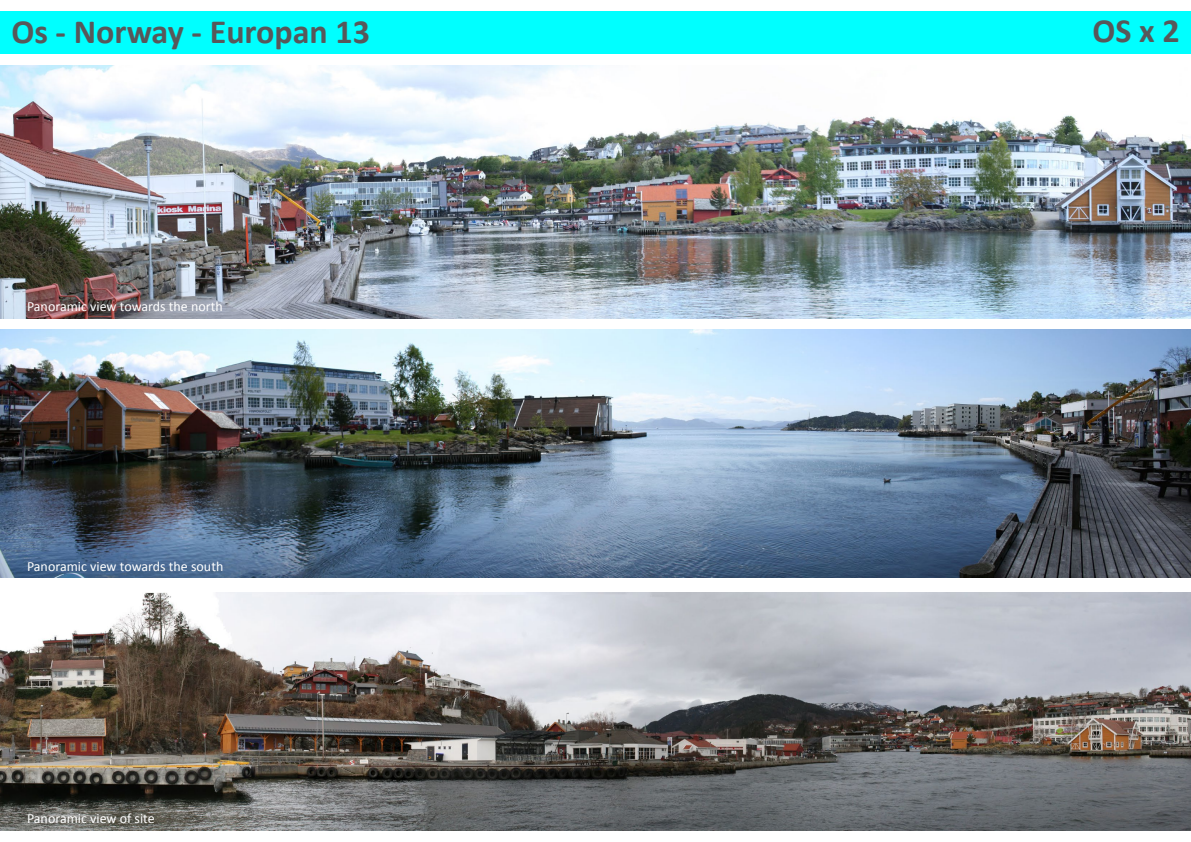
<style>
.page{position:relative;width:1191px;height:842px;background:#fff}
.page>*{position:absolute;margin:0;border:0;box-sizing:border-box;transform-origin:0 0}
.t1{font:700 34px "Calibri";color:#57585a}
.t2{font:700 33.9px "Calibri";color:#57585a}
.t3{font:14px "Calibri";color:#fff}
</style>
<div class="page">
<div style="left:0;top:11px;width:1191px;height:43px;background:#0ff"></div>
<img style="left:0;top:65px;width:1191px;height:253px">
<img style="left:0;top:329px;width:1191px;height:249px">
<img style="left:0;top:593px;width:1191px;height:238px">
<p class="t1" style="left:11px;top:9px;width:360px">Os - Norway - Europan 13</p>
<p class="t2" style="left:1092px;top:10px;width:89px">OS x 2</p>
<p class="t3" style="left:27px;top:298px;width:197px">Panoramic view towards the north</p>
<p class="t3" style="left:27px;top:557px;width:198px">Panoramic view towards the south</p>
<p class="t3" style="left:27px;top:810px;width:129px">Panoramic view of site</p>
</div>
